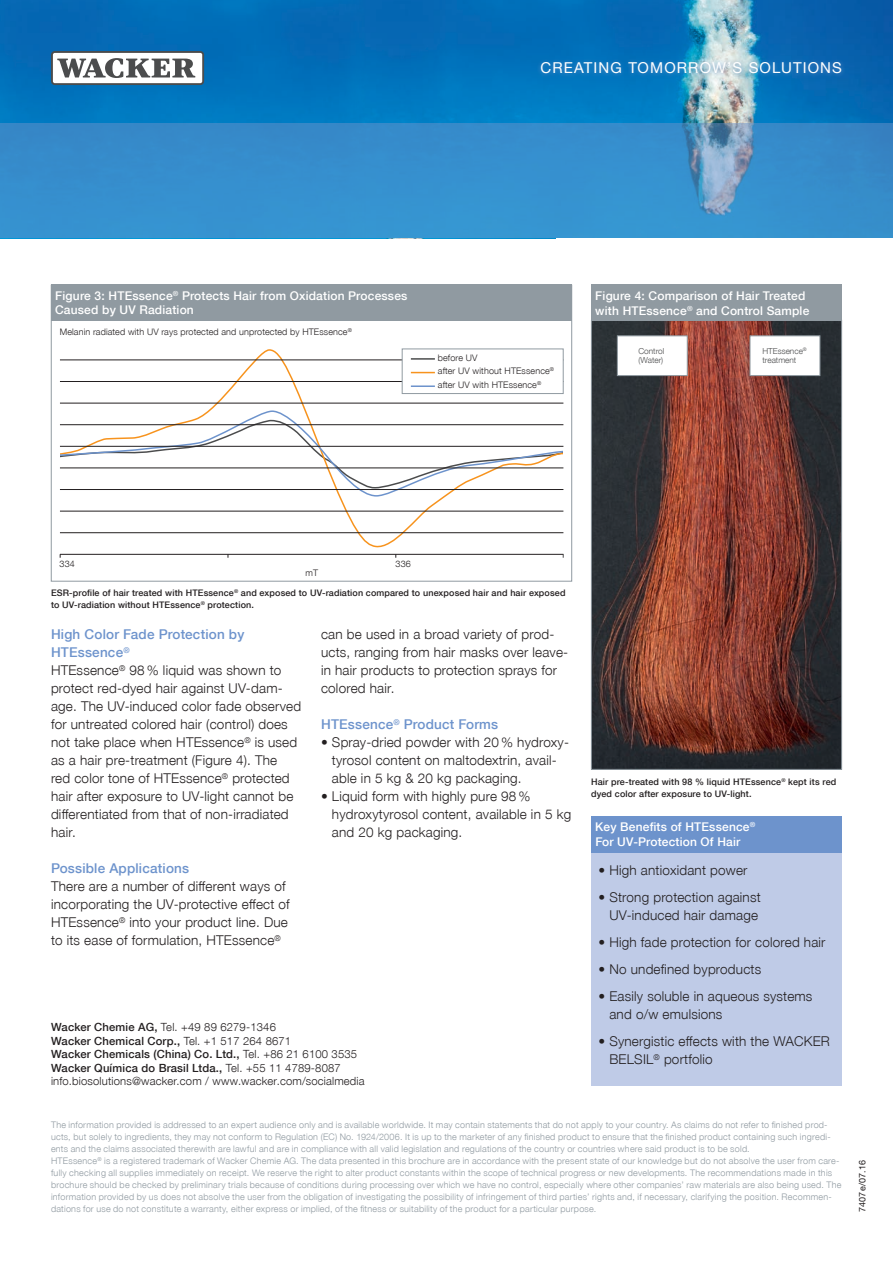
<style>
.page{position:relative;width:893px;height:1263px;background:#fff}
.page>*{position:absolute;margin:0;border:0;box-sizing:border-box;transform-origin:0 0}
.t1{font:15px "Neue Helveticafor WACKER 55";letter-spacing:.075em;color:#fff}
.t2{font:13.5px/18px "Neue Helveticafor WACKER 45";letter-spacing:.015em;color:#231f20}
.t3{font:13.5px/18px "Neue Helveticafor WACKER 65";letter-spacing:.015em;color:#6d93cc}
.t4{font:12px/15px "Neue Helveticafor WACKER 65";letter-spacing:.015em;color:#fff}
.t5{font:11.25px/13.5px "Neue Helveticafor WACKER 65";letter-spacing:.015em;color:#231f20}
.t6{font:11.25px "Neue Helveticafor WACKER 45";letter-spacing:.015em;color:#231f20}
.t7{font:9px/12px "Neue Helveticafor WACKER 45";letter-spacing:.025em;color:#909aa1}
.t8{font:9px/12px "Neue Helveticafor WACKER 65";letter-spacing:.015em;color:#231f20}
.t9{font:9px/13.6px "Neue Helveticafor WACKER 45";letter-spacing:.015em;color:#231f20}
.t10{font:9px "Neue Helveticafor WACKER 55";letter-spacing:.015em;color:#231f20}
.t11{font:8.25px/9px "Neue Helveticafor WACKER 45";color:#4b4c4d}
.s1{font-family:"Neue Helveticafor WACKER 65"}
.s2{font-family:"Neue Helveticafor WACKER 45"}
</style>
<div class="page">
<img style="left:0;top:0;width:343px;height:123px">
<img style="left:343px;top:0;width:550px;height:123px">
<div style="left:0;top:123px;width:893px;height:115px;background:#3690ce"></div>
<div style="left:591px;top:827px;width:251px;height:258px;background:#bfcbe7"></div>
<div style="left:537px;top:58px;width:309px;height:20px;background:#6d93cc;opacity:.75"></div>
<svg style="left:51px;top:51px;width:153px;height:34px"></svg>
<div style="left:53px;top:53px;width:149px;height:30px;background:#fff;border-radius:2px"></div>
<svg style="left:57px;top:58px;width:138px;height:20px"></svg>
<div style="left:591px;top:816px;width:251px;height:36px;background:#6d93cc"></div>
<img style="left:593px;top:322px;width:247px;height:446px">
<div style="left:591px;top:320px;width:251px;height:450px;border:1px solid #909aa1"></div>
<div style="left:591px;top:285px;width:251px;height:36px;background:#909aa1"></div>
<div style="left:750px;top:335px;width:70px;height:41px;background:#fff;border:1px solid #909aa1"></div>
<div style="left:617px;top:335px;width:71px;height:41px;background:#fff;border:1px solid #909aa1"></div>
<div style="left:51px;top:285px;width:521px;height:36px;background:#909aa1"></div>
<svg style="left:60px;top:348px;width:504px;height:200px"></svg>
<svg style="left:60px;top:409px;width:504px;height:88px"></svg>
<hr style="left:60px;top:360px;width:503px;height:1px;background:#231f20">
<hr style="left:60px;top:381px;width:503px;height:1px;background:#231f20">
<hr style="left:60px;top:403px;width:503px;height:1px;background:#231f20">
<hr style="left:60px;top:424px;width:503px;height:1px;background:#231f20">
<hr style="left:60px;top:446px;width:503px;height:1px;background:#231f20">
<hr style="left:60px;top:468px;width:503px;height:1px;background:#231f20">
<hr style="left:60px;top:489px;width:503px;height:1px;background:#231f20">
<hr style="left:60px;top:511px;width:503px;height:1px;background:#231f20">
<hr style="left:60px;top:532px;width:503px;height:1px;background:#231f20">
<hr style="left:60px;top:554px;width:503px;height:1px;background:#231f20">
<div style="left:402px;top:349px;width:161px;height:45px;background:#fff;border:1px solid #909aa1"></div>
<hr style="left:411px;top:358px;width:24px;height:2px;background:#4b4c4d">
<svg style="left:411px;top:372px;width:24px;height:1px"></svg>
<hr style="left:411px;top:385px;width:24px;height:2px;background:#6d93cc">
<div style="left:51px;top:285px;width:521px;height:296px;border:1px solid #909aa1"></div>
<h1 class="t1" style="left:540px;top:59px;width:303px">CREATING TOMORROW’S SOLUTIONS</h1>
<h3 class="t4" style="left:55px;top:289px;width:354px;line-height:14.4px">Figure 3: HTEssence<sup>®</sup> Protects Hair from Oxidation Processes<br>Caused by UV Radiation</h3>
<p class="t9" style="left:60px;top:325px;width:294px">Melanin radiated with UV rays protected and unprotected by HTEssence<sup>®</sup></p>
<p class="t9" style="left:438px;top:351px;width:118px">before UV<br>after UV without HTEssence<sup>® </sup>after UV with HTEssence<sup>®</sup></p>
<h3 class="t4" style="left:595px;top:288px;width:216px">Figure 4: Comparison of Hair Treated with HTEssence<sup>®</sup> and Control Sample</h3>
<p class="t11" style="left:638px;top:347px;width:27px">Control (Water)</p>
<p class="t11" style="left:762px;top:347px;width:46px">HTEssence<sup>® </sup>treatment</p>
<p class="t9" style="left:60px;top:557px;width:17px">334</p>
<p class="t9" style="left:306px;top:565px;width:14px">mT</p>
<p class="t9" style="left:396px;top:557px;width:17px">336</p>
<p class="t8" style="left:51px;top:587px;width:516px">ESR-profile of hair treated with HTEssence<sup>®</sup> and exposed to UV-radiation compared to unexposed hair and hair exposed to UV-radiation without HTEssence<sup>®</sup> protection.</p>
<h2 class="t3" style="left:51px;top:625px;width:195px">High Color Fade Protection by<br>HTEssence<sup>®</sup></h2>
<p class="t2" style="left:51px;top:661px;width:252px">HTEssence<sup>®</sup> 98 % liquid was shown to protect red-dyed hair against UV-dam&shy;age. The UV-induced color fade observed for untreated colored hair (control) does not take place when HTEssence<sup>®</sup> is used as a hair pre-treatment (Figure 4). The<br>red color tone of HTEssence<sup>®</sup> protected hair after exposure to UV-light cannot be differentiated from that of non-irradiated hair.</p>
<h2 class="t3" style="left:51px;top:859px;width:140px">Possible Applications</h2>
<h2 class="t2" style="left:51px;top:877px;width:240px">There are a number of different ways of incorporating the UV-protective effect of HTEssence<sup>®</sup> into your product line. Due to its ease of formulation, HTEssence<sup>®</sup></h2>
<h2 class="t2" style="left:321px;top:625px;width:247px">can be used in a broad variety of prod&shy;ucts, ranging from hair masks over leave&shy;in hair products to protection sprays for colored hair.</h2>
<h2 class="t3" style="left:321px;top:715px;width:179px">HTEssence<sup>®</sup> Product Forms</h2>
<h2 class="t2" style="left:332px;top:733px;width:239px;text-indent:-11px">• Spray-dried powder with 20 % hydroxy&shy;tyrosol content on maltodextrin, avail&shy;able in 5 kg &amp; 20 kg packaging.</h2>
<h2 class="t2" style="left:332px;top:787px;width:241px;text-indent:-11px">• Liquid form with highly pure 98 % hydroxytyrosol content, available in 5 kg and 20 kg packaging.</h2>
<p class="t6" style="left:51px;top:1020px;width:226px"><span class="s1">Wacker Chemie AG,</span> Tel. +49 89 6279-1346</p>
<p class="t5" style="left:51px;top:1034px;width:308px">Wacker Chemical Corp., <span class="s2">Tel. +1 517 264 8671<br></span>Wacker Chemicals (China) Co. Ltd., <span class="s2">Tel. +86 21 6100 3535<br></span>Wacker Química do Brasil Ltda., <span class="s2">Tel. +55 11 4789-8087</span></p>
<p class="t6" style="left:51px;top:1074px;width:315px">info.biosolutions@wacker.com / www.wacker.com/socialmedia</p>
<p class="t8" style="left:591px;top:775px;width:247px">Hair pre-treated with 98 % liquid HTEssence<sup>®</sup> kept its red dyed color after exposure to UV-light.</p>
<h3 class="t4" style="left:595px;top:819px;width:162px">Key Benefits of HTEssence<sup>®<br></sup>For UV-Protection Of Hair</h3>
<h2 class="t2" style="left:598px;top:861px;width:151px">• High antioxidant power</h2>
<h2 class="t2" style="left:598px;top:888px;width:164px;text-align:right">• Strong protection against<br>UV-induced hair damage</h2>
<h2 class="t2" style="left:598px;top:933px;width:229px">• High fade protection for colored hair</h2>
<h2 class="t2" style="left:598px;top:960px;width:164px">• No undefined byproducts</h2>
<h2 class="t2" style="left:609px;top:987px;width:205px;text-indent:-11px">• Easily soluble in aqueous systems and o/w emulsions</h2>
<h2 class="t2" style="left:609px;top:1032px;width:222px;text-indent:-11px">• Synergistic effects with the WACKER<br>BELSIL<sup>®</sup> portfolio</h2>
<p class="t7" style="left:51px;top:1119px;width:792px">The information provided is addressed to an expert audience only and is available worldwide. It may contain statements that do not apply to your country. As claims do not refer to finished prod&shy;ucts, but solely to ingredients, they may not conform to Regulation (EC) No. 1924/2006. It is up to the marketer of any finished product to ensure that the finished product containing such ingredi&shy;ents and the claims associated therewith are lawful and are in compliance with all valid legislation and regulations of the country or countries where said product is to be sold.<br>HTEssence<sup>®</sup> is a registered trademark of Wacker Chemie AG. The data presented in this brochure are in accordance with the present state of our knowledge but do not absolve the user from care&shy;fully checking all supplies immediately on receipt. We reserve the right to alter product constants within the scope of technical progress or new developments. The recommendations made in this brochure should be checked by preliminary trials because of conditions during processing over which we have no control, especially where other companies’ raw materials are also being used. The information provided by us does not absolve the user from the obligation of investigating the possibility of infringement of third parties’ rights and, if necessary, clarifying the position. Recommen&shy;dations for use do not constitute a warranty, either express or implied, of the fitness or suitability of the product for a particular purpose.</p>
<p class="t10" style="left:857px;top:1212px;width:53px;rotate:-90deg">7407e/07.16</p>
</div>
